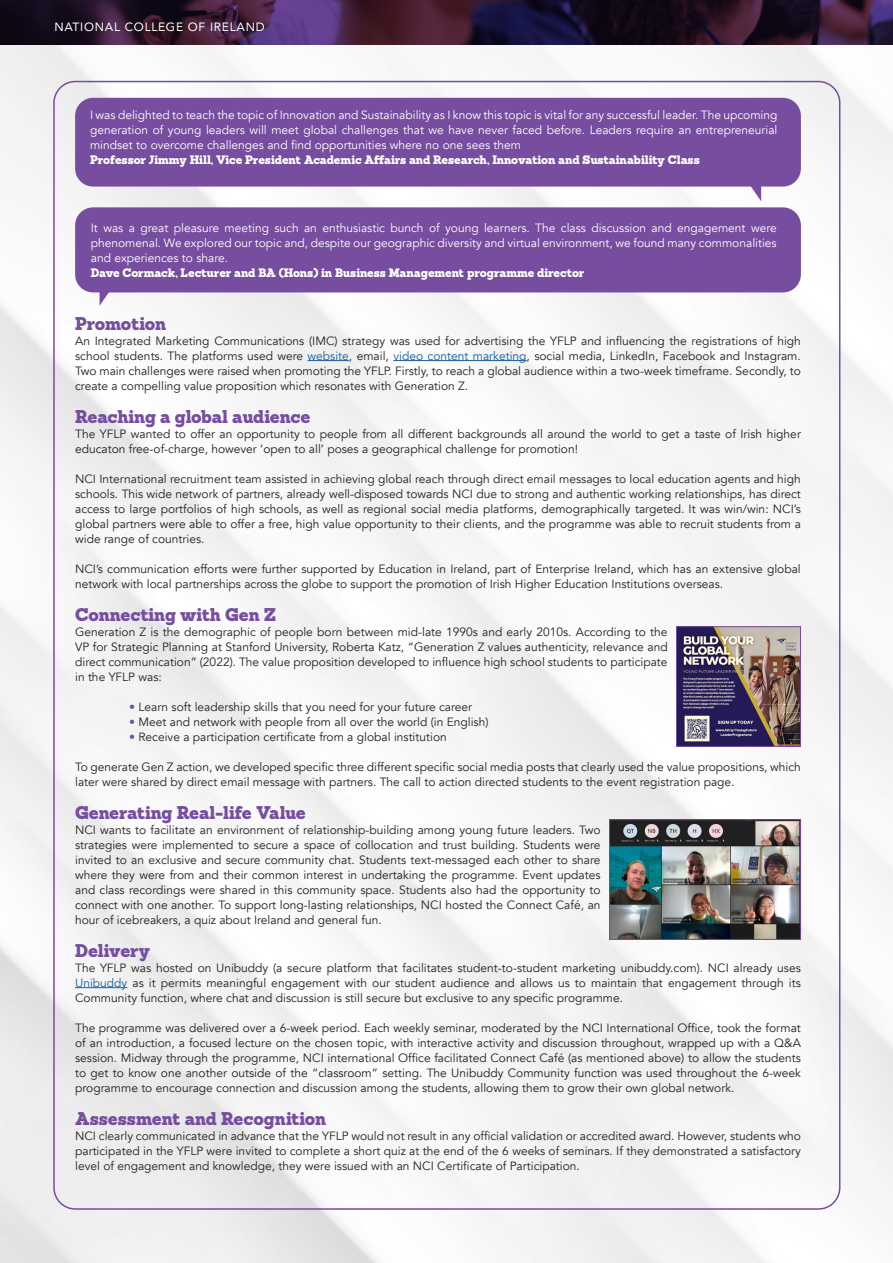
<style>
.page{position:relative;width:893px;height:1263px;background:#fff}
.page>*{position:absolute;margin:0;border:0;box-sizing:border-box;transform-origin:0 0}
.t1{font:900 18px "Sanchez";letter-spacing:-.01em;color:#764d9f}
.t2{font:12px/15px "Avenir";color:#231f20;text-align:justify}
.t3{font:12px/15px "Avenir";color:#fff;text-align:justify}
.t4{font:900 12px "Sanchez";letter-spacing:-.01em;color:#fff}
.t5{font:12px "Avenir";letter-spacing:.06em;color:#fff}
.s1{color:#175d9e}
.s2{color:#764d9f}
</style>
<div class="page">
<img style="left:0;top:45px;width:893px;height:1218px">
<img style="left:0;top:0;width:893px;height:45px">
<div style="left:75px;top:98px;width:726px;height:89px;background:#764d9f;border-radius:18px"></div>
<svg style="left:747px;top:186px;width:14px;height:15px"></svg>
<div style="left:75px;top:207px;width:726px;height:85px;background:#764d9f;border-radius:18px"></div>
<svg style="left:100px;top:292px;width:14px;height:14px"></svg>
<hr style="left:308px;top:360px;width:41px;height:1px;background:#175d9e">
<hr style="left:393px;top:360px;width:134px;height:1px;background:#175d9e">
<hr style="left:75px;top:987px;width:52px;height:1px;background:#175d9e">
<img style="left:678px;top:628px;width:121px;height:117px">
<div style="left:676px;top:626px;width:125px;height:121px;border:1px solid #764d9f"></div>
<img style="left:611px;top:821px;width:188px;height:117px">
<div style="left:609px;top:819px;width:192px;height:121px;border:1px solid #764d9f"></div>
<p class="t5" style="left:54px;top:17px;width:212px">NATIONAL COLLEGE OF IRELAND</p>
<p class="t3" style="left:90px;top:108px;width:689px">I was delighted to teach the topic of Innovation and Sustainability as I know this topic is vital for any successful leader. The upcoming generation of young leaders will meet global challenges that we have never faced before. Leaders require an entrepreneurial mindset to overcome challenges and find opportunities where no one sees them</p>
<p class="t4" style="left:90px;top:151px;width:611px">Professor Jimmy Hill, Vice President Academic Affairs and Research, Innovation and Sustainability Class</p>
<p class="t3" style="left:91px;top:220px;width:687px">It was a great pleasure meeting such an enthusiastic bunch of young learners. The class discussion and engagement were phenomenal. We explored our topic and, despite our geographic diversity and virtual environment, we found many commonalities and experiences to share.</p>
<p class="t4" style="left:91px;top:264px;width:495px">Dave Cormack, Lecturer and BA (Hons) in Business Management programme director</p>
<p class="t1" style="left:75px;top:310px;width:93px">Promotion</p>
<p class="t2" style="left:75px;top:333px;width:727px">An Integrated Marketing Communications (IMC) strategy was used for advertising the YFLP and influencing the registrations of high school students. The platforms used were <span class="s1">website</span>, email, <span class="s1">video content marketing</span>, social media, LinkedIn, Facebook and Instagram.<br>Two main challenges were raised when promoting the YFLP. Firstly, to reach a global audience within a two-week timeframe. Secondly, to create a compelling value proposition which resonates with Generation Z.</p>
<p class="t1" style="left:75px;top:403px;width:237px">Reaching a global audience</p>
<p class="t2" style="left:75px;top:426px;width:727px">The YFLP wanted to offer an opportunity to people from all different backgrounds all around the world to get a taste of Irish higher educaton free-of-charge, however ‘open to all’ poses a geographical challenge for promotion!</p>
<p class="t2" style="left:75px;top:471px;width:727px">NCI International recruitment team assisted in achieving global reach through direct email messages to local education agents and high schools. This wide network of partners, already well-disposed towards NCI due to strong and authentic working relationships, has direct access to large portfolios of high schools, as well as regional social media platforms, demographically targeted. It was win/win: NCI’s global partners were able to offer a free, high value opportunity to their clients, and the programme was able to recruit students from a wide range of countries.</p>
<p class="t2" style="left:75px;top:561px;width:727px">NCI’s communication efforts were further supported by Education in Ireland, part of Enterprise Ireland, which has an extensive global network with local partnerships across the globe to support the promotion of Irish Higher Education Institutions overseas.</p>
<p class="t1" style="left:75px;top:601px;width:202px">Connecting with Gen Z</p>
<p class="t2" style="left:75px;top:624px;width:594px">Generation Z is the demographic of people born between mid-late 1990s and early 2010s. According to the VP for Strategic Planning at Stanford University, Roberta Katz, “Generation Z values authenticity, relevance and direct communication” (2022). The value proposition developed to influence high school students to participate in the YFLP was:</p>
<p class="t2" style="left:129px;top:699px;width:345px"><span class="s2">•</span> Learn soft leadership skills that you need for your future career</p>
<p class="t2" style="left:129px;top:714px;width:361px"><span class="s2">•</span> Meet and network with people from all over the world (in English)</p>
<p class="t2" style="left:129px;top:729px;width:319px"><span class="s2">•</span> Receive a participation certificate from a global institution</p>
<p class="t2" style="left:75px;top:759px;width:727px">To generate Gen Z action, we developed specific three different specific social media posts that clearly used the value propositions, which later were shared by direct email message with partners. The call to action directed students to the event registration page.</p>
<p class="t1" style="left:75px;top:799px;width:232px">Generating Real-life Value</p>
<p class="t2" style="left:75px;top:822px;width:527px">NCI wants to facilitate an environment of relationship-building among young future leaders. Two strategies were implemented to secure a space of collocation and trust building. Students were invited to an exclusive and secure community chat. Students text-messaged each other to share where they were from and their common interest in undertaking the programme. Event updates and class recordings were shared in this community space. Students also had the opportunity to connect with one another. To support long-lasting relationships, NCI hosted the Connect Café, an hour of icebreakers, a quiz about Ireland and general fun.</p>
<p class="t1" style="left:75px;top:937px;width:77px">Delivery</p>
<p class="t2" style="left:75px;top:960px;width:727px">The YFLP was hosted on Unibuddy (a secure platform that facilitates student-to-student marketing unibuddy.com). NCI already uses <span class="s1">Unibuddy</span> as it permits meaningful engagement with our student audience and allows us to maintain that engagement through its Community function, where chat and discussion is still secure but exclusive to any specific programme.</p>
<p class="t2" style="left:75px;top:1020px;width:727px">The programme was delivered over a 6-week period. Each weekly seminar, moderated by the NCI International Office, took the format of an introduction, a focused lecture on the chosen topic, with interactive activity and discussion throughout, wrapped up with a Q&amp;A session. Midway through the programme, NCI international Office facilitated Connect Café (as mentioned above) to allow the students to get to know one another outside of the “classroom” setting. The Unibuddy Community function was used throughout the 6-week programme to encourage connection and discussion among the students, allowing them to grow their own global network.</p>
<p class="t1" style="left:75px;top:1105px;width:253px">Assessment and Recognition</p>
<p class="t2" style="left:75px;top:1128px;width:727px">NCI clearly communicated in advance that the YFLP would not result in any official validation or accredited award. However, students who participated in the YFLP were invited to complete a short quiz at the end of the 6 weeks of seminars. If they demonstrated a satisfactory level of engagement and knowledge, they were issued with an NCI Certificate of Participation.</p>
</div>
